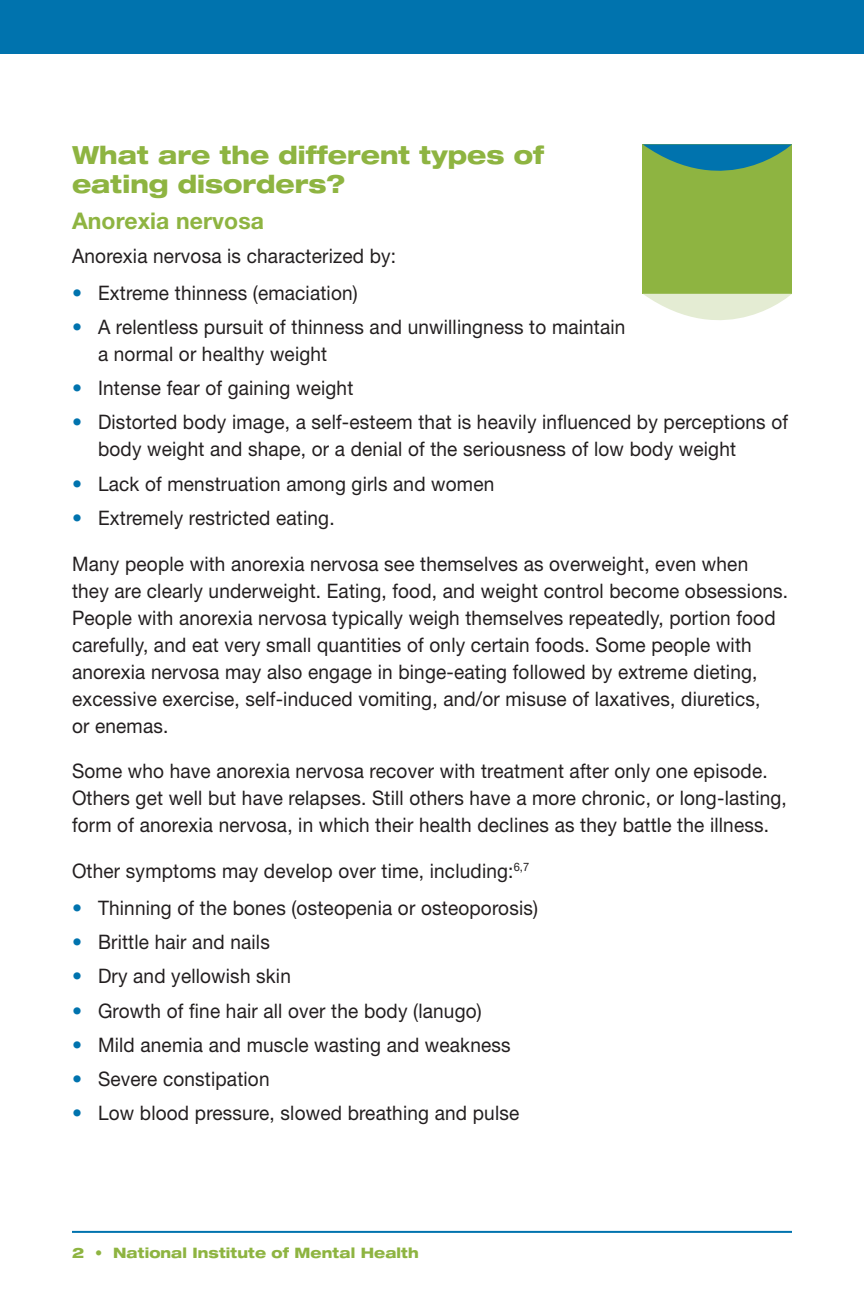
<style>
.page{position:relative;width:864px;height:1296px;background:#fff}
.page>*{position:absolute;margin:0;border:0;box-sizing:border-box;transform-origin:0 0}
.t1{font:800 expanded 25px/29px "Helvetica Neue";color:#8eb441;scale:.95 1}
.t2{font:700 23px "Helvetica Neue";letter-spacing:.005em;color:#8eb441}
.t3{font:20px/27px "Helvetica Neue";letter-spacing:.01em;color:#231f20;scale:.95 1}
.t4{font:700 20px/34.2px "Helvetica Neue";color:#0073ae}
.t5{font:800 expanded 14.4px "Helvetica Neue";letter-spacing:.005em;color:#8eb441;scale:.95 1}
.s1{font-weight:900;font-stretch:normal}
</style>
<div class="page">
<div style="left:0;top:0;width:864px;height:54px;background:#0073ae"></div>
<hr style="left:72px;top:1231px;width:720px;height:2px;background:#0073ae">
<div style="left:643px;top:144px;width:149px;height:150px;background:#8eb441"></div>
<svg style="left:643px;top:144px;width:149px;height:27px"></svg>
<svg style="left:643px;top:294px;width:149px;height:26px"></svg>
<h2 class="t1" style="left:72px;top:140px;width:498px">What are the different types of eating disorders?</h2>
<h3 class="t2" style="left:72px;top:206px;width:194px">Anorexia nervosa</h3>
<p class="t3" style="left:72px;top:242px;width:343px">Anorexia nervosa is characterized by:</p>
<p class="t3" style="left:98px;top:279px;width:275px">Extreme thinness (emaciation)</p>
<p class="t3" style="left:98px;top:313px;width:557px">A relentless pursuit of thinness and unwillingness to maintain a normal or healthy weight</p>
<p class="t3" style="left:98px;top:374px;width:270px">Intense fear of gaining weight</p>
<p class="t3" style="left:98px;top:408px;width:728px">Distorted body image, a self-esteem that is heavily influenced by perceptions of body weight and shape, or a denial of the seriousness of low body weight</p>
<p class="t3" style="left:98px;top:470px;width:419px">Lack of menstruation among girls and women</p>
<p class="t3" style="left:98px;top:504px;width:251px">Extremely restricted eating.</p>
<p class="t3" style="left:72px;top:550px;width:755px">Many people with anorexia nervosa see themselves as overweight, even when they are clearly underweight. Eating, food, and weight control become obsessions.<br>People with anorexia nervosa typically weigh themselves repeatedly, portion food carefully, and eat very small quantities of only certain foods. Some people with anorexia nervosa may also engage in binge-eating followed by extreme dieting, excessive exercise, self-induced vomiting, and/or misuse of laxatives, diuretics,<br>or enemas.</p>
<p class="t3" style="left:72px;top:757px;width:754px">Some who have anorexia nervosa recover with treatment after only one episode.<br>Others get well but have relapses. Still others have a more chronic, or long-lasting, form of anorexia nervosa, in which their health declines as they battle the illness.</p>
<p class="t3" style="left:72px;top:857px;width:483px">Other symptoms may develop over time, including:<sup>6,7</sup></p>
<p class="t3" style="left:98px;top:894px;width:465px">Thinning of the bones (osteopenia or osteoporosis)</p>
<p class="t3" style="left:98px;top:928px;width:182px">Brittle hair and nails</p>
<p class="t3" style="left:98px;top:963px;width:205px">Dry and yellowish skin</p>
<p class="t3" style="left:98px;top:997px;width:406px">Growth of fine hair all over the body (lanugo)</p>
<p class="t3" style="left:98px;top:1031px;width:436px">Mild anemia and muscle wasting and weakness</p>
<p class="t3" style="left:98px;top:1065px;width:182px">Severe constipation</p>
<p class="t3" style="left:98px;top:1099px;width:445px">Low blood pressure, slowed breathing and pulse</p>
<p class="t4" style="left:72px;top:275px;width:12px">• •</p>
<p class="t4" style="left:72px;top:371px;width:12px">• •</p>
<p class="t4" style="left:72px;top:466px;width:12px">• •</p>
<p class="t4" style="left:72px;top:890px;width:12px;text-align:justify">• • • • • • •</p>
<p class="t5" style="left:72px;top:1244px;width:366px">2 <span class="s1">•</span> National Institute of Mental Health</p>
</div>
